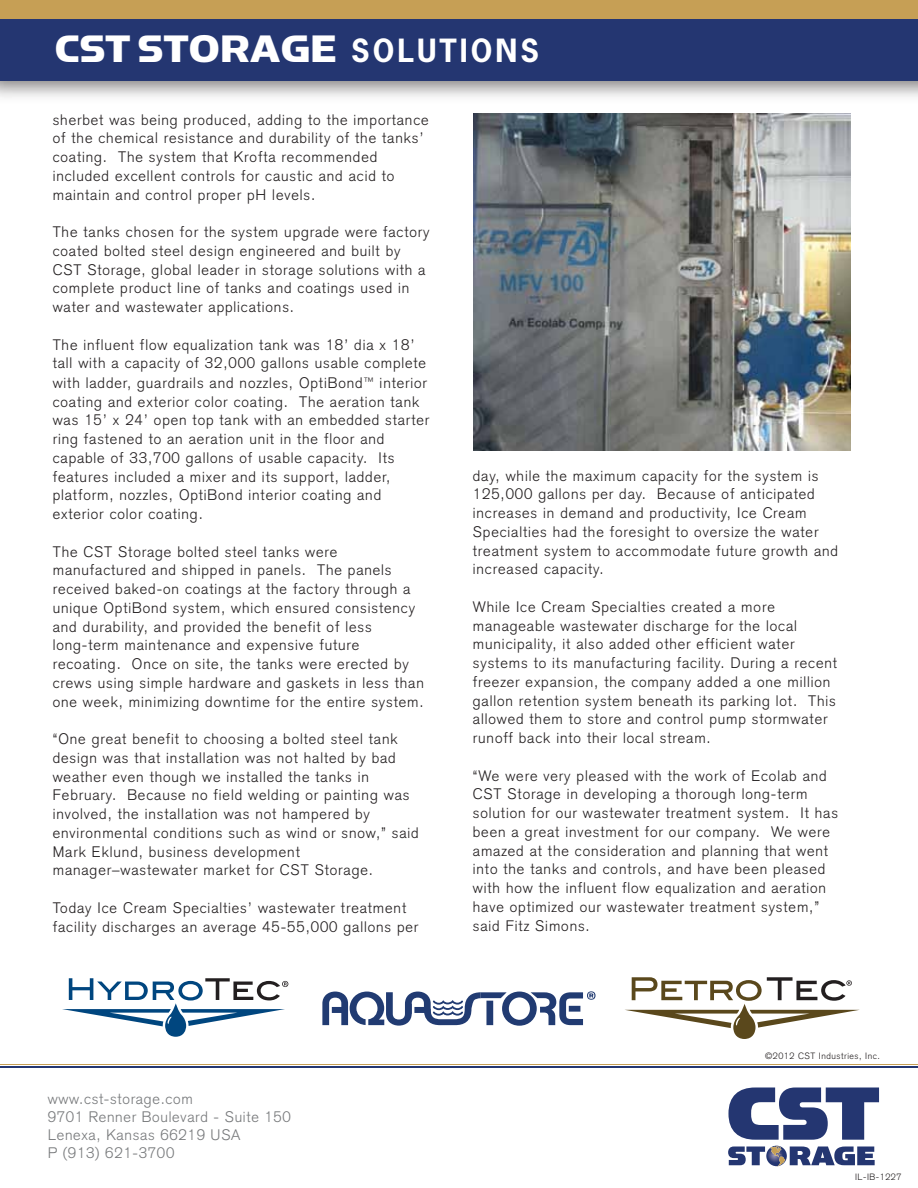
<style>
.page{position:relative;width:918px;height:1188px;background:#fff}
.page>*{position:absolute;margin:0;border:0;box-sizing:border-box;transform-origin:0 0}
.t1{font:43.2px "Simian Display Chimpanzee";color:#fff}
.t2{font:300 15px/18.8px "Akzidenz Grotesk";letter-spacing:.06em;color:#231f20}
.t3{font:300 15px/18px "Akzidenz Grotesk";letter-spacing:.05em;color:#77797b}
.t4{font:300 9px "Akzidenz Grotesk";letter-spacing:.06em;color:#231f20}
.s1{font-family:"News Gothic Std";font-weight:700;font-size:30.15px}
</style>
<div class="page">
<img style="left:473px;top:114px;width:378px;height:336px">
<hr style="left:0;top:1064px;width:918px;height:1px;background:#c69f55">
<hr style="left:0;top:1066px;width:918px;height:2px;background:#243671">
<svg style="left:728px;top:1146px;width:147px;height:20px"></svg>
<svg style="left:728px;top:1088px;width:151px;height:52px"></svg>
<div style="left:0;top:3px;width:918px;height:78px;background:#243671"></div>
<div style="left:0;top:0;width:918px;height:19px;background:#c69f55"></div>
<svg style="left:62px;top:978px;width:226px;height:59px"></svg>
<svg style="left:322px;top:991px;width:274px;height:35px"></svg>
<svg style="left:625px;top:977px;width:235px;height:62px"></svg>
<h1 class="t1" style="left:55px;top:25px;width:486px">CST STORAGE <span class="s1">SOLUTIONS</span></h1>
<p class="t2" style="left:53px;top:110px;width:377px">sherbet was being produced, adding to the importance of the chemical resistance and durability of the tanks’ coating. The system that Krofta recommended included excellent controls for caustic and acid to maintain and control proper pH levels.</p>
<p class="t2" style="left:53px;top:223px;width:378px">The tanks chosen for the system upgrade were factory coated bolted steel design engineered and built by CST Storage, global leader in storage solutions with a complete product line of tanks and coatings used in water and wastewater applications.</p>
<p class="t2" style="left:53px;top:335px;width:378px">The influent flow equalization tank was 18’ dia x 18’ tall with a capacity of 32,000 gallons usable complete with ladder, guardrails and nozzles, OptiBond<sup>™</sup> interior coating and exterior color coating. The aeration tank was 15’ x 24’ open top tank with an embedded starter ring fastened to an aeration unit in the floor and capable of 33,700 gallons of usable capacity. Its features included a mixer and its support, ladder, platform, nozzles, OptiBond interior coating and exterior color coating.</p>
<p class="t2" style="left:53px;top:542px;width:373px">The CST Storage bolted steel tanks were manufactured and shipped in panels. The panels received baked-on coatings at the factory through a unique OptiBond system, which ensured consistency and durability, and provided the benefit of less long-term maintenance and expensive future recoating. Once on site, the tanks were erected by crews using simple hardware and gaskets in less than one week, minimizing downtime for the entire system.</p>
<p class="t2" style="left:53px;top:730px;width:367px">“One great benefit to choosing a bolted steel tank design was that installation was not halted by bad weather even though we installed the tanks in February. Because no field welding or painting was involved, the installation was not hampered by environmental conditions such as wind or snow,” said Mark Eklund, business development manager–wastewater market for CST Storage.</p>
<p class="t2" style="left:53px;top:898px;width:367px">Today Ice Cream Specialties’ wastewater treatment facility discharges an average 45-55,000 gallons per</p>
<p class="t2" style="left:473px;top:466px;width:367px">day, while the maximum capacity for the system is 125,000 gallons per day. Because of anticipated increases in demand and productivity, Ice Cream Specialties had the foresight to oversize the water treatment system to accommodate future growth and increased capacity.</p>
<p class="t2" style="left:473px;top:597px;width:366px">While Ice Cream Specialties created a more manageable wastewater discharge for the local municipality, it also added other efficient water systems to its manufacturing facility. During a recent freezer expansion, the company added a one million gallon retention system beneath its parking lot. This allowed them to store and control pump stormwater runoff back into their local stream.</p>
<p class="t2" style="left:473px;top:766px;width:367px">“We were very pleased with the work of Ecolab and CST Storage in developing a thorough long-term solution for our wastewater treatment system. It has been a great investment for our company. We were amazed at the consideration and planning that went into the tanks and controls, and have been pleased with how the influent flow equalization and aeration have optimized our wastewater treatment system,” said Fitz Simons.</p>
<p class="t3" style="left:48px;top:1090px;width:245px">www.cst-storage.com<br>9701 Renner Boulevard - Suite 150<br>Lenexa, Kansas 66219 USA<br>P (913) 621-3700</p>
<p class="t4" style="left:765px;top:1050px;width:116px">©2012 CST Industries, Inc.</p>
<p class="t4" style="left:855px;top:1172px;width:48px">IL-IB-1227</p>
</div>
